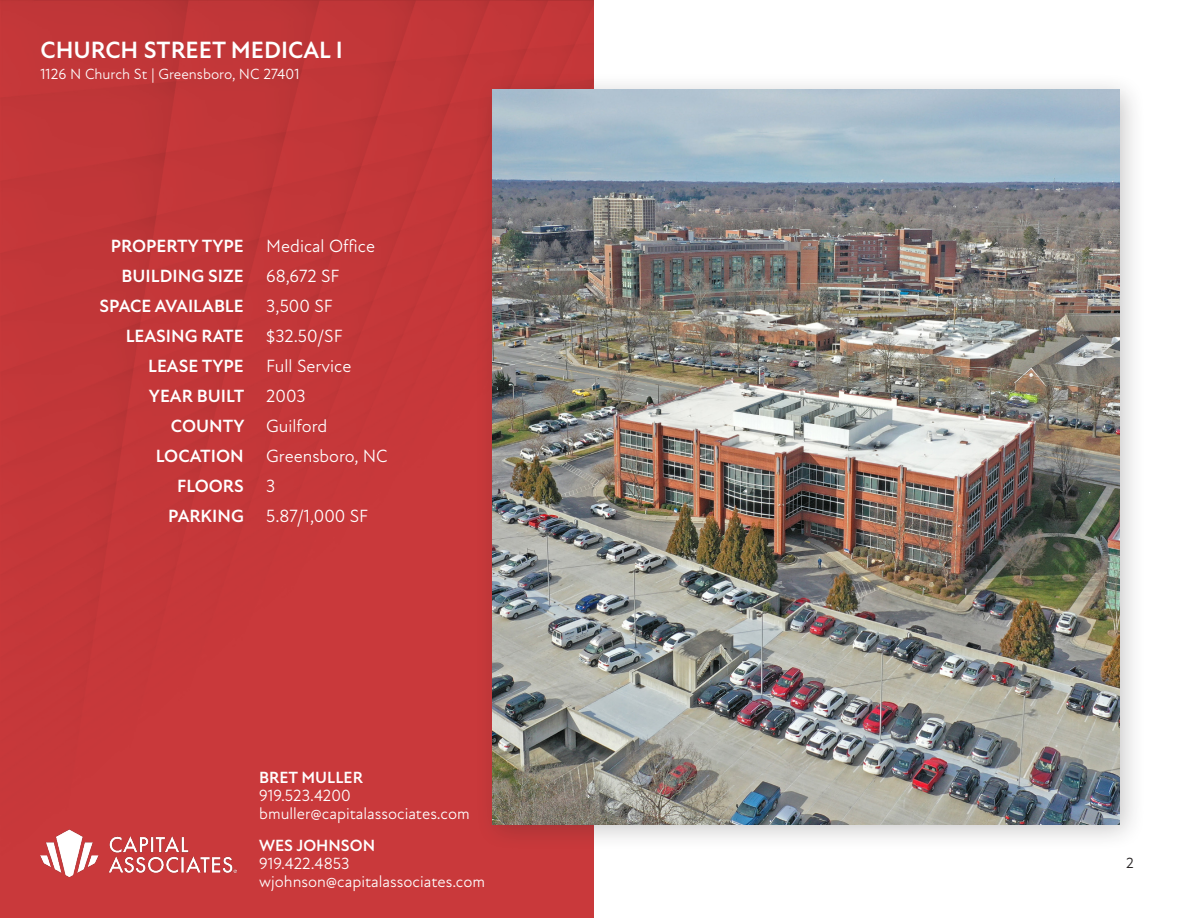
<style>
.page{position:relative;width:1188px;height:918px;background:#fff}
.page>*{position:absolute;margin:0;border:0;box-sizing:border-box;transform-origin:0 0}
.t1{font:700 24px "New Atten";color:#fff}
.t2{font:700 18px/30px "New Atten";color:#fff;text-align:right}
.t3{font:18px "New Atten";color:#fff}
.t4{font:16.5px/18px "New Atten";color:#fff}
.t5{font:700 16.5px "New Atten";color:#fff}
.t6{font:15px "New Atten";color:#fff}
.t7{font:15px "New Atten";color:#231f20}
</style>
<div class="page">
<div style="left:0;top:0;width:594px;height:918px;background:#c53739"></div>
<img style="left:40px;top:829px;width:197px;height:47px">
<div style="left:475px;top:72px;width:672px;height:779px;background:#231f20;opacity:.25"></div>
<img style="left:493px;top:90px;width:626px;height:734px">
<h1 class="t1" style="left:40px;top:36px;width:304px">CHURCH STREET MEDICAL I</h1>
<p class="t6" style="left:40px;top:66px;width:260px">1126 N Church St | Greensboro, NC 27401</p>
<p class="t2" style="left:111px;top:231px;width:135px">PROPERTY TYPE</p>
<p class="t2" style="left:99px;top:261px;width:146px">BUILDING SIZE<br>SPACE AVAILABLE</p>
<p class="t2" style="left:126px;top:321px;width:120px">LEASING RATE</p>
<p class="t2" style="left:148px;top:351px;width:97px">LEASE TYPE</p>
<p class="t2" style="left:149px;top:381px;width:97px">YEAR BUILT</p>
<p class="t2" style="left:171px;top:411px;width:75px">COUNTY</p>
<p class="t2" style="left:156px;top:441px;width:89px">LOCATION</p>
<p class="t2" style="left:177px;top:471px;width:68px">FLOORS</p>
<p class="t2" style="left:168px;top:501px;width:77px">PARKING</p>
<p class="t3" style="left:266px;top:235px;width:110px">Medical Office</p>
<p class="t3" style="left:266px;top:265px;width:75px">68,672 SF</p>
<p class="t3" style="left:266px;top:295px;width:68px">3,500 SF</p>
<p class="t3" style="left:266px;top:325px;width:78px">$32.50/SF</p>
<p class="t3" style="left:266px;top:355px;width:87px">Full Service</p>
<p class="t3" style="left:266px;top:385px;width:41px">2003</p>
<p class="t3" style="left:266px;top:415px;width:63px">Guilford</p>
<p class="t3" style="left:266px;top:445px;width:123px">Greensboro, NC</p>
<p class="t3" style="left:266px;top:475px;width:11px">3</p>
<p class="t3" style="left:266px;top:505px;width:103px">5.87/1,000 SF</p>
<p class="t5" style="left:259px;top:767px;width:105px">BRET MULLER</p>
<p class="t4" style="left:259px;top:786px;width:212px">919.523.4200 bmuller@capitalassociates.com</p>
<p class="t5" style="left:259px;top:835px;width:117px">WES JOHNSON</p>
<p class="t4" style="left:259px;top:854px;width:227px">919.422.4853 wjohnson@capitalassociates.com</p>
<p class="t7" style="left:1126px;top:855px;width:9px">2</p>
</div>
